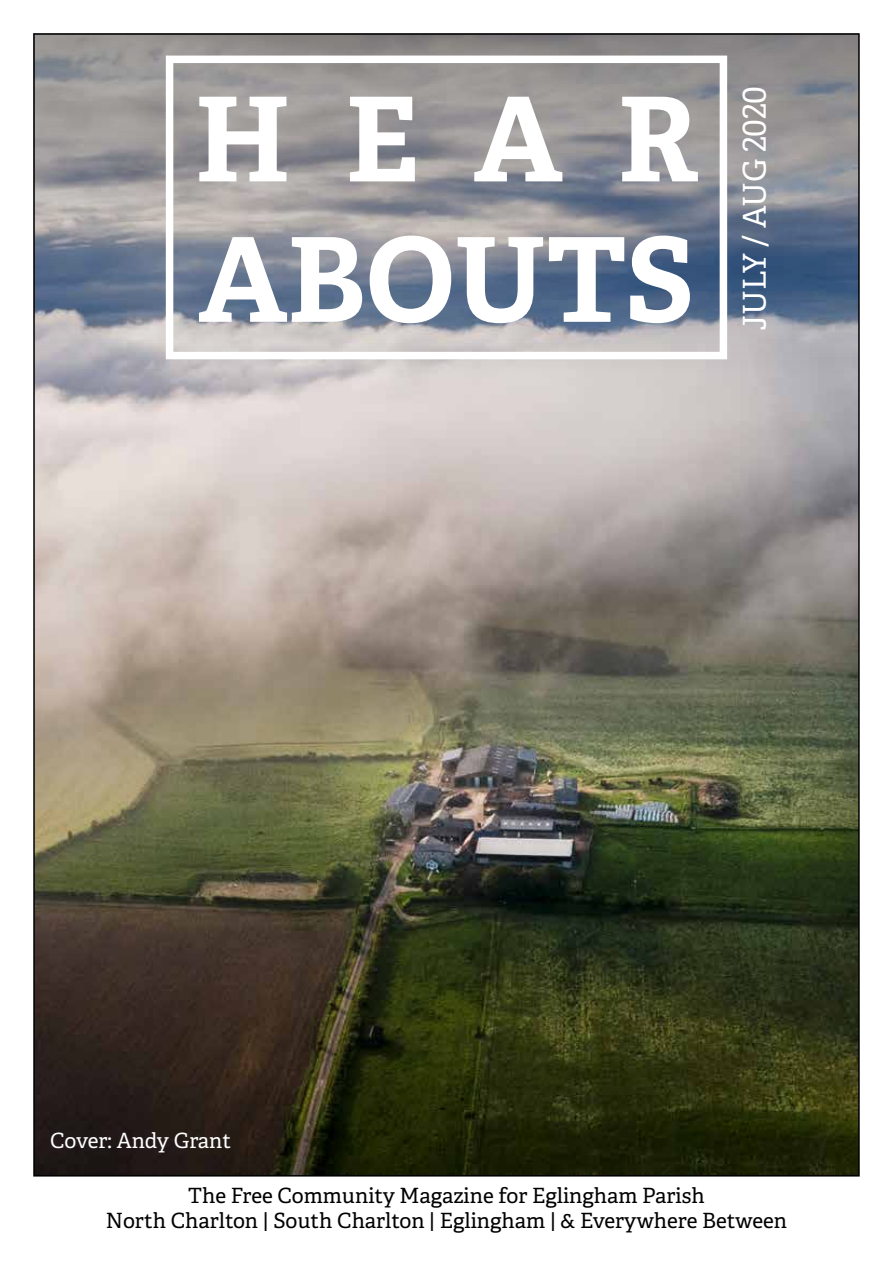
<style>
.page{position:relative;width:893px;height:1263px;background:#fff}
.page>*{position:absolute;margin:0;border:0;box-sizing:border-box;transform-origin:0 0}
.t1{font:700 117px/140.4px "Adelle";color:#fff}
.t2{font:31.5px "Adelle";color:#fff}
.t3{font:21px/25.2px "Adelle";color:#000;text-align:center}
.t4{font:21px "Adelle";letter-spacing:-.005em;color:#fff}
</style>
<div class="page">
<img style="left:36px;top:495px;width:821px;height:678px">
<svg style="left:33px;top:33px;width:826px;height:462px;background:#9e9fa5"></svg>
<div style="left:166px;top:56px;width:561px;height:303px;border:8px solid #fff"></div>
<h1 class="t1" style="left:195px;top:65px;width:505px">HEAR<br>ABOUTS</h1>
<h2 class="t2" style="left:732px;top:331px;width:247px;rotate:-90deg">JULY / AUG 2020</h2>
<p class="t4" style="left:50px;top:1125px;width:182px">Cover: Andy Grant</p>
<p class="t3" style="left:106px;top:1182px;width:683px">The Free Community Magazine for Eglingham Parish<br>North Charlton | South Charlton | Eglingham | &amp; Everywhere Between</p>
</div>
